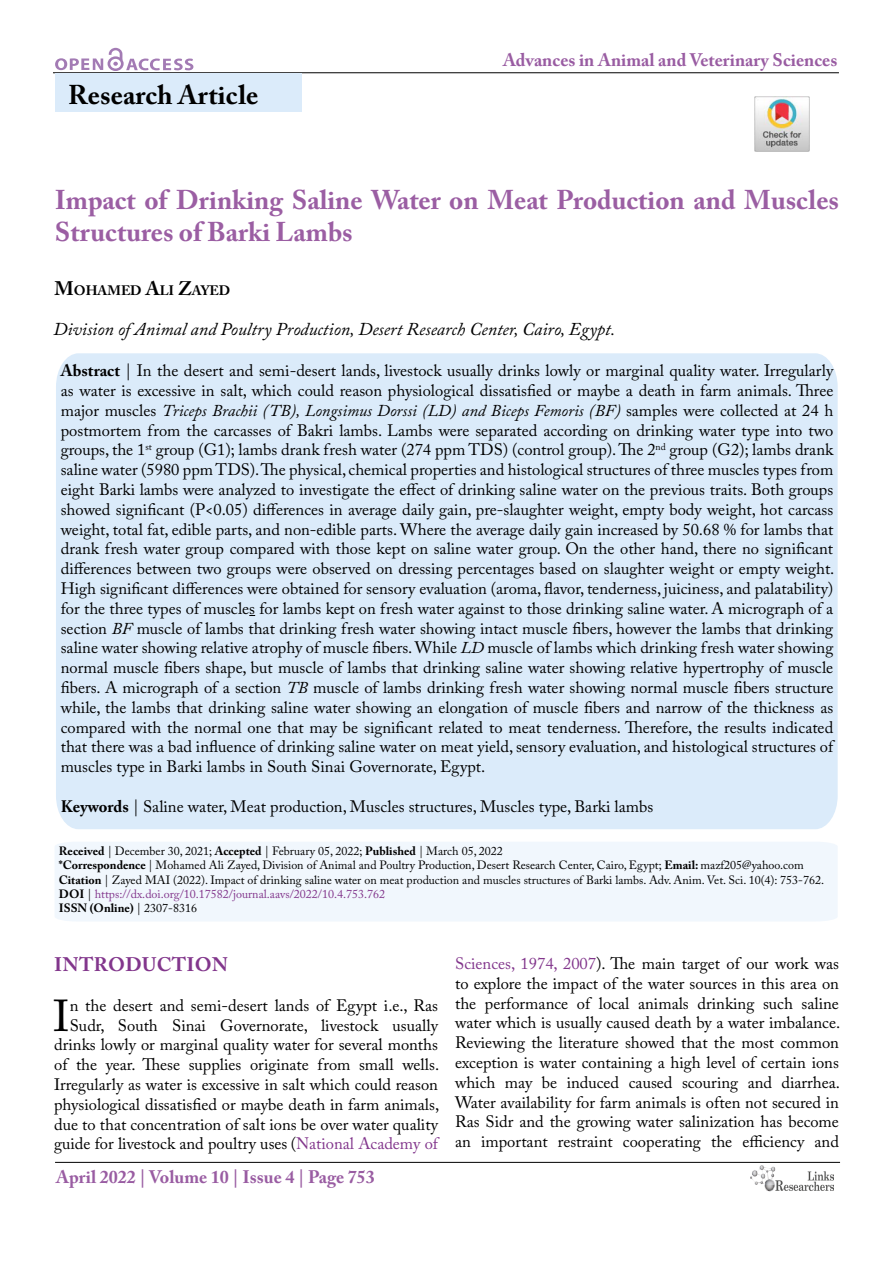
<style>
.page{position:relative;width:893px;height:1263px;background:#fff}
.page>*{position:absolute;margin:0;border:0;box-sizing:border-box;transform-origin:0 0}
.t1{font:44.4px "Adobe Caslon Pro";color:#000}
.t2{font:700 27px/32.4px "Adobe Caslon Pro";color:#82368c}
.t3{font:700 27px "Adobe Caslon Pro";letter-spacing:.005em;color:#000}
.t4{font:700 19.5px "Adobe Caslon Pro";letter-spacing:.015em;color:#82368c}
.t5{font:700 18px "Adobe Caslon Pro";color:#995ca2}
.t6{font:italic 18px "Adobe Caslon Pro";color:#000}
.t7{font:16.5px/19.8px "Adobe Caslon Pro";color:#000;text-align:justify}
.t8{font:700 13.65px "Adobe Caslon Pro";letter-spacing:-.005em;color:#000}
.t9{font:12px/14.4px "Adobe Caslon Pro";color:#000}
.s1{font-size:19.5px}
.s2{font-weight:700}
.s3{font-style:italic}
.s4{color:#82368c}
</style>
<div class="page">
<hr style="left:53px;top:72px;width:786px;height:1px;background:#000">
<hr style="left:55px;top:1162px;width:785px;height:1px;background:#000">
<svg style="left:55px;top:48px;width:138px;height:23px"></svg>
<img style="left:750px;top:1166px;width:83px;height:26px">
<div style="left:55px;top:74px;width:247px;height:38px;background:#dbebfa"></div>
<div style="left:56px;top:353px;width:782px;height:476px;background:#dbebfa"></div>
<div style="left:55px;top:842px;width:782px;height:79px;background:#f1f7fd"></div>
<img style="left:754px;top:96px;width:55px;height:56px">
<h2 class="t3" style="left:68px;top:79px;width:192px">Research Article</h2>
<p class="t5" style="left:503px;top:50px;width:336px">Advances in Animal and Veterinary Sciences</p>
<h2 class="t2" style="left:55px;top:183px;width:786px">Impact of Drinking Saline Water on Meat Production and Muscles<br>Structures of Barki Lambs</h2>
<p class="t8" style="left:55px;top:282px;width:177px"><span class="s1">M</span>OHAMED <span class="s1">A</span>LI <span class="s1">Z</span>AYED</p>
<p class="t6" style="left:53px;top:319px;width:563px">Division of Animal and Poultry Production, Desert Research Center, Cairo, Egypt.</p>
<p class="t7" style="left:61px;top:361px;width:775px"><span class="s2">Abstract</span> | In the desert and semi-desert lands, livestock usually drinks lowly or marginal quality water. Irregularly as water is excessive in salt, which could reason physiological dissatisfied or maybe a death in farm animals. Three major muscles <span class="s3">Triceps Brachii (TB), Longsimus Dorssi (LD) and Biceps Femoris (BF)</span> samples were collected at 24 h postmortem from the carcasses of Bakri lambs. Lambs were separated according on drinking water type into two groups, the 1<sup>st</sup> group (G1); lambs drank fresh water (274 ppm TDS) (control group). The 2<sup>nd</sup> group (G2); lambs drank saline water (5980 ppm TDS). The physical, chemical properties and histological structures of three muscles types from eight Barki lambs were analyzed to investigate the effect of drinking saline water on the previous traits. Both groups showed significant (P&lt;0.05) differences in average daily gain, pre-slaughter weight, empty body weight, hot carcass weight, total fat, edible parts, and non-edible parts. Where the average daily gain increased by 50.68 % for lambs that drank fresh water group compared with those kept on saline water group. On the other hand, there no significant differences between two groups were observed on dressing percentages based on slaughter weight or empty weight.<br>High significant differences were obtained for sensory evaluation (aroma, flavor, tenderness, juiciness, and palatability) for the three types of muscles for lambs kept on fresh water against to those drinking saline water. A micrograph of a section <span class="s3">BF</span> muscle of lambs that drinking fresh water showing intact muscle fibers, however the lambs that drinking saline water showing relative atrophy of muscle fibers. While <span class="s3">LD</span> muscle of lambs which drinking fresh water showing normal muscle fibers shape, but muscle of lambs that drinking saline water showing relative hypertrophy of muscle fibers. A micrograph of a section <span class="s3">TB</span> muscle of lambs drinking fresh water showing normal muscle fibers structure while, the lambs that drinking saline water showing an elongation of muscle fibers and narrow of the thickness as compared with the normal one that may be significant related to meat tenderness. Therefore, the results indicated that there was a bad influence of drinking saline water on meat yield, sensory evaluation, and histological structures of muscles type in Barki lambs in South Sinai Governorate, Egypt.</p>
<p class="t7" style="left:61px;top:796px;width:594px"><span class="s2">Keywords</span> | Saline water, Meat production, Muscles structures, Muscles type, Barki lambs</p>
<p class="t9" style="left:59px;top:843px;width:767px"><span class="s2">Received</span> | December 30, 2021; <span class="s2">Accepted</span> | February 05, 2022; <span class="s2">Published</span> | March 05, 2022<br><span class="s2">*Correspondence</span> | Mohamed Ali Zayed, Division of Animal and Poultry Production, Desert Research Center, Cairo, Egypt; <span class="s2">Email:</span> mazf205@yahoo.com <span class="s2">Citation</span> | Zayed MAI (2022). Impact of drinking saline water on meat production and muscles structures of Barki lambs. Adv. Anim. Vet. Sci. 10(4): 753-762.<br><span class="s2">DOI</span> | <span class="s4">https://dx.doi.org/10.17582/journal.aavs/2022/10.4.753.762<br></span><span class="s2">ISSN (Online)</span> | 2307-8316</p>
<p class="t4" style="left:54px;top:953px;width:175px">INTRODUCTION</p>
<h1 class="t1" style="left:53px;top:989px;width:18px">I</h1>
<p class="t7" style="left:54px;top:995px;width:387px;text-align:right">n the desert and semi-desert lands of Egypt i.e., Ras Sudr, South Sinai Governorate, livestock usually drinks lowly or marginal quality water for several months of the year. These supplies originate from small wells.<br>Irregularly as water is excessive in salt which could reason physiological dissatisfied or maybe death in farm animals, due to that concentration of salt ions be over water quality guide for livestock and poultry uses (<span class="s4">National Academy of</span></p>
<p class="t5" style="left:56px;top:1166px;width:320px">April 2022 | Volume 10 | Issue 4 | Page 753</p>
<p class="t7" style="left:455px;top:953px;width:387px"><span class="s4">Sciences, 1974, 2007</span>). The main target of our work was to explore the impact of the water sources in this area on the performance of local animals drinking such saline water which is usually caused death by a water imbalance.<br>Reviewing the literature showed that the most common exception is water containing a high level of certain ions which may be induced caused scouring and diarrhea.<br>Water availability for farm animals is often not secured in Ras Sidr and the growing water salinization has become an important restraint cooperating the efficiency and</p>
</div>
